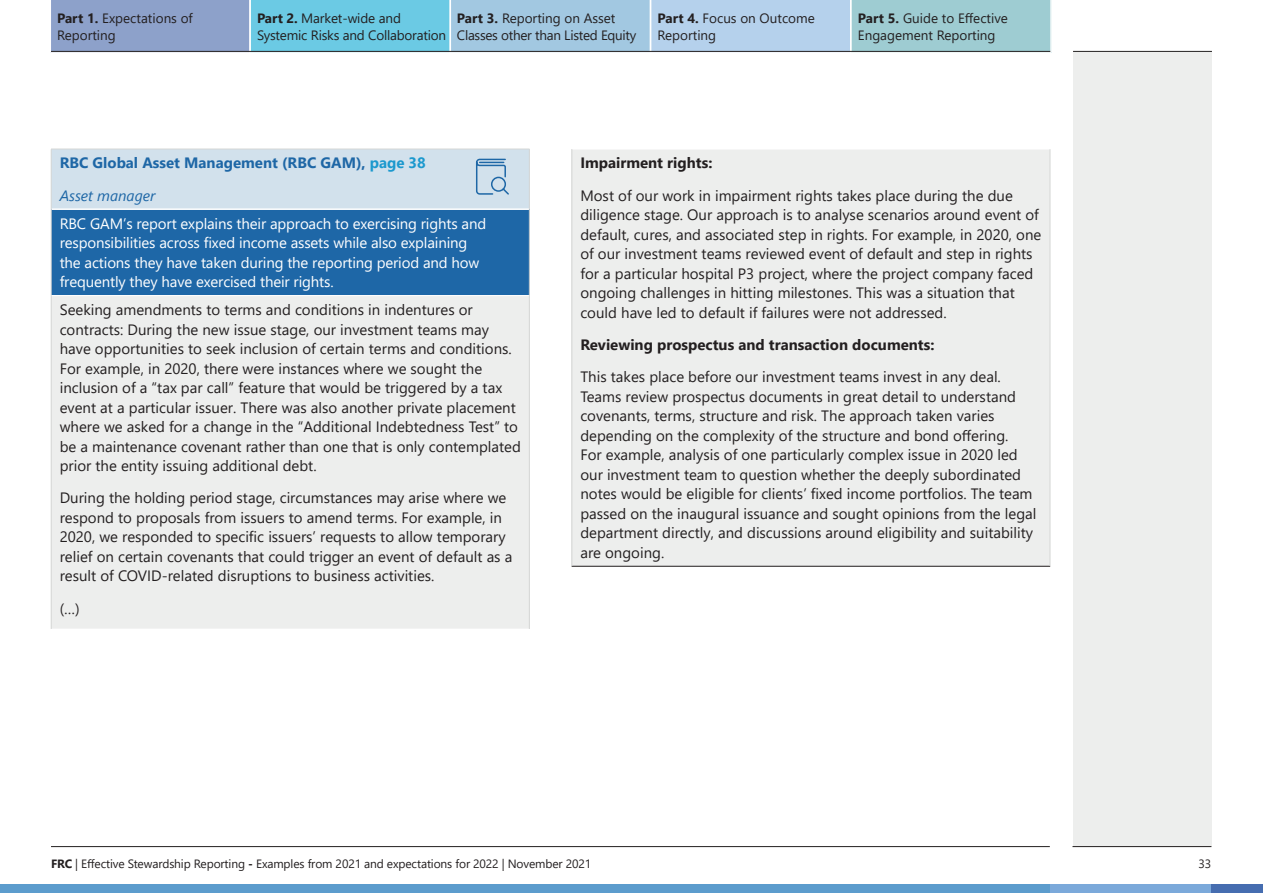
<style>
.page{position:relative;width:1263px;height:893px;background:#fff}
.page>*{position:absolute;margin:0;border:0;box-sizing:border-box;transform-origin:0 0}
.t1{font:15px/19.5px "Segoe UI";color:#231f20}
.t2{font:15px/19.5px "Segoe UI";letter-spacing:-.01em;color:#fff}
.t3{font:700 15px "Segoe UI";color:#231f20}
.t4{font:700 15px/32.2px "Segoe UI";color:#1e67a6}
.t5{font:13.5px/16.5px "Segoe UI";color:#231f20}
.t6{font:13.5px/16.5px "Segoe UI";letter-spacing:-.02em;color:#231f20}
.t7{font:12px "Segoe UI";letter-spacing:-.01em;color:#231f20}
.s1{font-weight:700}
.s2{color:#1c99ce}
.s3{font-weight:400;font-style:italic}
</style>
<div class="page">
<svg style="left:50px;top:0;width:1002px;height:53px;background:#98c4dc"></svg>
<div style="left:1073px;top:52px;width:139px;height:794px;background:#edeeed"></div>
<hr style="left:51px;top:51px;width:999px;height:1px;background:#231f20">
<hr style="left:1073px;top:51px;width:139px;height:1px;background:#231f20">
<div style="left:0;top:884px;width:1050px;height:9px;background:#5c9ccd"></div>
<div style="left:1050px;top:884px;width:212px;height:9px;background:#7ba9da"></div>
<div style="left:1211px;top:884px;width:52px;height:9px;background:#466db0"></div>
<hr style="left:51px;top:846px;width:999px;height:1px;background:#231f20">
<hr style="left:1072px;top:846px;width:139px;height:1px;background:#231f20">
<div style="left:51px;top:149px;width:478px;height:60px;background:#d2e1ec"></div>
<div style="left:51px;top:209px;width:478px;height:87px;background:#1e67a7"></div>
<div style="left:51px;top:296px;width:478px;height:333px;background:#edeeed"></div>
<hr style="left:51px;top:208px;width:478px;height:2px;background:#fff">
<hr style="left:51px;top:295px;width:478px;height:1px;background:#fff">
<hr style="left:51px;top:149px;width:478px;height:1px;background:#d5d6d5">
<hr style="left:51px;top:149px;width:1px;height:60px;background:#d5d6d5">
<hr style="left:529px;top:149px;width:1px;height:60px;background:#d5d6d5">
<hr style="left:51px;top:209px;width:1px;height:87px;background:#d5d6d5">
<hr style="left:529px;top:209px;width:1px;height:87px;background:#d5d6d5">
<hr style="left:51px;top:296px;width:1px;height:333px;background:#d5d6d5">
<hr style="left:529px;top:296px;width:1px;height:333px;background:#d5d6d5">
<div style="left:572px;top:149px;width:478px;height:417px;background:#edeeed"></div>
<hr style="left:572px;top:149px;width:478px;height:1px;background:#fff">
<hr style="left:572px;top:566px;width:478px;height:1px;background:#231f20">
<hr style="left:572px;top:149px;width:1px;height:417px;background:#d5d6d5">
<hr style="left:1050px;top:149px;width:1px;height:417px;background:#d5d6d5">
<svg style="left:476px;top:158px;width:33px;height:37px"></svg>
<p class="t5" style="left:57px;top:9px;width:137px"><span class="s1">Part 1.</span> Expectations of<br>Reporting</p>
<p class="t5" style="left:257px;top:9px;width:191px"><span class="s1">Part 2.</span> Market-wide and<br>Systemic Risks and Collaboration</p>
<p class="t6" style="left:457px;top:9px;width:181px"><span class="s1">Part 3.</span> Reporting on Asset<br>Classes other than Listed Equity</p>
<p class="t5" style="left:657px;top:9px;width:159px"><span class="s1">Part 4.</span> Focus on Outcome<br>Reporting</p>
<p class="t5" style="left:858px;top:9px;width:152px"><span class="s1">Part 5.</span> Guide to Effective<br>Engagement Reporting</p>
<p class="t4" style="left:60px;top:146px;width:368px">RBC Global Asset Management (RBC GAM), <span class="s2">page 38<br></span><span class="s3">Asset manager</span></p>
<p class="t2" style="left:60px;top:212px;width:428px">RBC GAM’s report explains their approach to exercising rights and responsibilities across fixed income assets while also explaining the actions they have taken during the reporting period and how frequently they have exercised their rights.</p>
<p class="t1" style="left:60px;top:299px;width:463px">Seeking amendments to terms and conditions in indentures or contracts: During the new issue stage, our investment teams may have opportunities to seek inclusion of certain terms and conditions.<br>For example, in 2020, there were instances where we sought the inclusion of a “tax par call” feature that would be triggered by a tax event at a particular issuer. There was also another private placement where we asked for a change in the “Additional Indebtedness Test” to be a maintenance covenant rather than one that is only contemplated prior the entity issuing additional debt.</p>
<p class="t1" style="left:60px;top:487px;width:454px">During the holding period stage, circumstances may arise where we respond to proposals from issuers to amend terms. For example, in 2020, we responded to specific issuers’ requests to allow temporary relief on certain covenants that could trigger an event of default as a result of COVID-related disruptions to business activities.</p>
<p class="t1" style="left:60px;top:597px;width:22px">(…)</p>
<p class="t3" style="left:580px;top:149px;width:134px">Impairment rights:</p>
<p class="t1" style="left:580px;top:184px;width:462px">Most of our work in impairment rights takes place during the due diligence stage. Our approach is to analyse scenarios around event of default, cures, and associated step in rights. For example, in 2020, one of our investment teams reviewed event of default and step in rights for a particular hospital P3 project, where the project company faced ongoing challenges in hitting milestones. This was a situation that could have led to default if failures were not addressed.</p>
<p class="t3" style="left:580px;top:330px;width:356px">Reviewing prospectus and transaction documents:</p>
<p class="t1" style="left:580px;top:366px;width:458px">This takes place before our investment teams invest in any deal.<br>Teams review prospectus documents in great detail to understand covenants, terms, structure and risk. The approach taken varies depending on the complexity of the structure and bond offering.<br>For example, analysis of one particularly complex issue in 2020 led our investment team to question whether the deeply subordinated notes would be eligible for clients’ fixed income portfolios. The team passed on the inaugural issuance and sought opinions from the legal department directly, and discussions around eligibility and suitability are ongoing.</p>
<p class="t7" style="left:51px;top:852px;width:542px"><span class="s1">FRC</span> | Effective Stewardship Reporting <span class="s1">-</span> Examples from 2021 and expectations for 2022 | November 2021</p>
<p class="t7" style="left:1198px;top:852px;width:14px">33</p>
</div>
